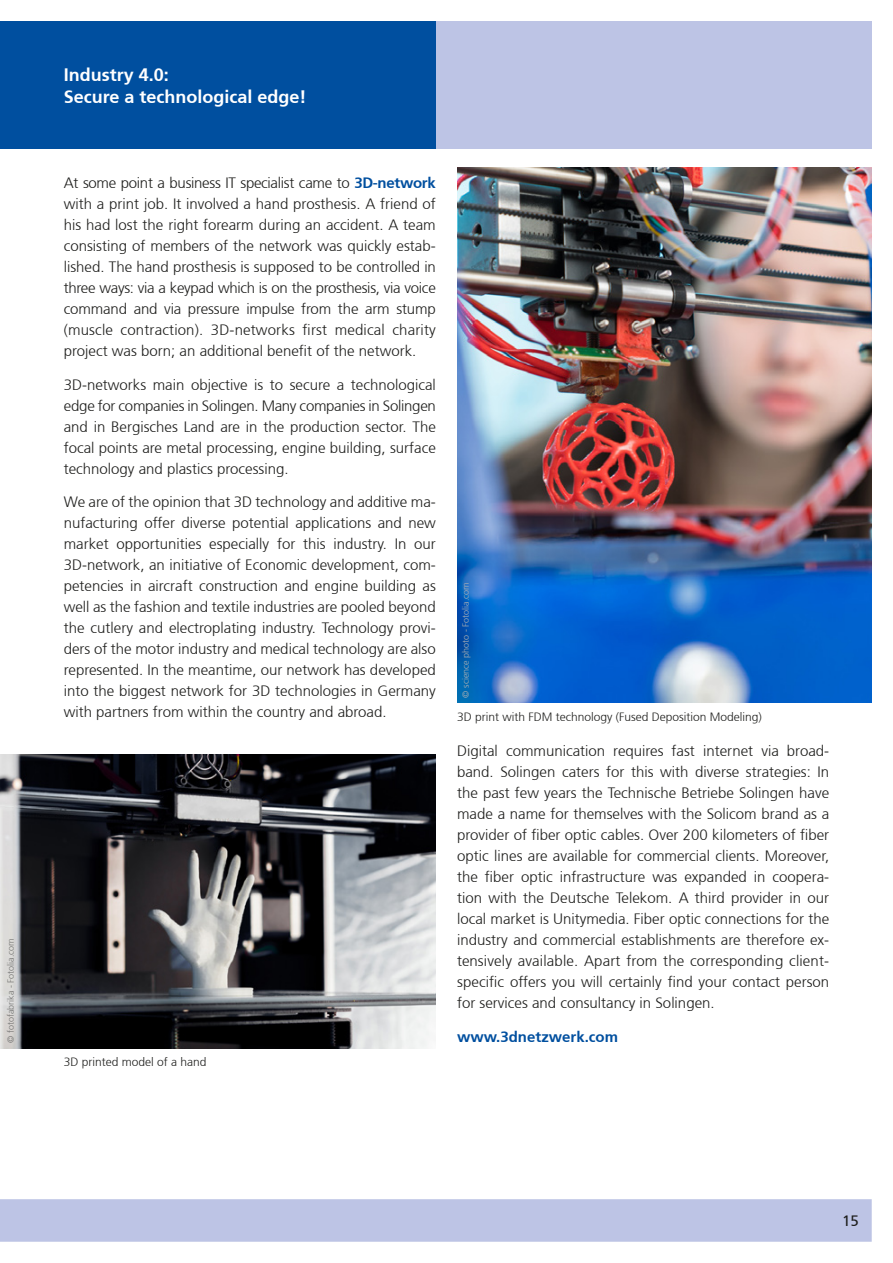
<style>
.page{position:relative;width:893px;height:1263px;background:#fff}
.page>*{position:absolute;margin:0;border:0;box-sizing:border-box;transform-origin:0 0}
.t1{font:700 18px/21.6px "Frutiger";color:#fff}
.t2{font:300 15px/21px "Frutiger";color:#1d1d1b;text-align:justify}
.t3{font:700 15px "Frutiger";color:#004f9f}
.t4{font:15px "Frutiger";color:#1d1d1b}
.t5{font:300 12px "Frutiger";color:#1d1d1b}
.t6{font:300 9px "Frutiger";color:#b2b2b2}
.t7{font:300 9px "Frutiger";color:#70706f}
.s1{font-weight:700;color:#004f9f}
</style>
<div class="page">
<div style="left:0;top:1199px;width:872px;height:43px;background:#bdc4e5"></div>
<div style="left:436px;top:21px;width:436px;height:128px;background:#bdc4e5"></div>
<div style="left:0;top:21px;width:436px;height:128px;background:#004f9f"></div>
<img style="left:457px;top:167px;width:415px;height:536px">
<img style="left:0;top:754px;width:436px;height:294px">
<p class="t7" style="left:6px;top:1043px;width:106px;rotate:-90deg">© fotofabrika - Fotolia.com</p>
<p class="t1" style="left:64px;top:64px;width:244px">Industry 4.0:<br>Secure a technological edge!</p>
<p class="t2" style="left:64px;top:172px;width:374px">At some point a business IT specialist came to <span class="s1">3D-network </span>with a print job. It involved a hand prosthesis. A friend of his had lost the right forearm during an accident. A team consisting of members of the network was quickly estab&shy;lished. The hand prosthesis is supposed to be controlled in three ways: via a keypad which is on the prosthesis, via voice command and via pressure impulse from the arm stump (muscle contraction). 3D-networks first medical charity project was born; an additional benefit of the network.</p>
<p class="t2" style="left:64px;top:374px;width:374px">3D-networks main objective is to secure a technological edge for companies in Solingen. Many companies in Solingen and in Bergisches Land are in the production sector. The focal points are metal processing, engine building, surface technology and plastics processing.</p>
<p class="t2" style="left:64px;top:492px;width:374px">We are of the opinion that 3D technology and additive ma&shy;nufacturing offer diverse potential applications and new market opportunities especially for this industry. In our 3D-network, an initiative of Economic development, com&shy;petencies in aircraft construction and engine building as well as the fashion and textile industries are pooled beyond the cutlery and electroplating industry. Technology provi&shy;ders of the motor industry and medical technology are also represented. In the meantime, our network has developed into the biggest network for 3D technologies in Germany with partners from within the country and abroad.</p>
<p class="t5" style="left:64px;top:1055px;width:144px">3D printed model of a hand</p>
<p class="t6" style="left:461px;top:697px;width:117px;rotate:-90deg">© science photo - Fotolia.com</p>
<p class="t5" style="left:457px;top:710px;width:306px">3D print with FDM technology (Fused Deposition Modeling)</p>
<p class="t2" style="left:457px;top:741px;width:374px">Digital communication requires fast internet via broad&shy;band. Solingen caters for this with diverse strategies: In the past few years the Technische Betriebe Solingen have made a name for themselves with the Solicom brand as a provider of fiber optic cables. Over 200 kilometers of fiber optic lines are available for commercial clients. Moreover, the fiber optic infrastructure was expanded in coopera&shy;tion with the Deutsche Telekom. A third provider in our local market is Unitymedia. Fiber optic connections for the industry and commercial establishments are therefore ex&shy;tensively available. Apart from the corresponding client&shy;specific offers you will certainly find your contact person for services and consultancy in Solingen.</p>
<p class="t3" style="left:457px;top:1028px;width:162px">www.3dnetzwerk.com</p>
<p class="t4" style="left:842px;top:1212px;width:18px">15</p>
</div>
